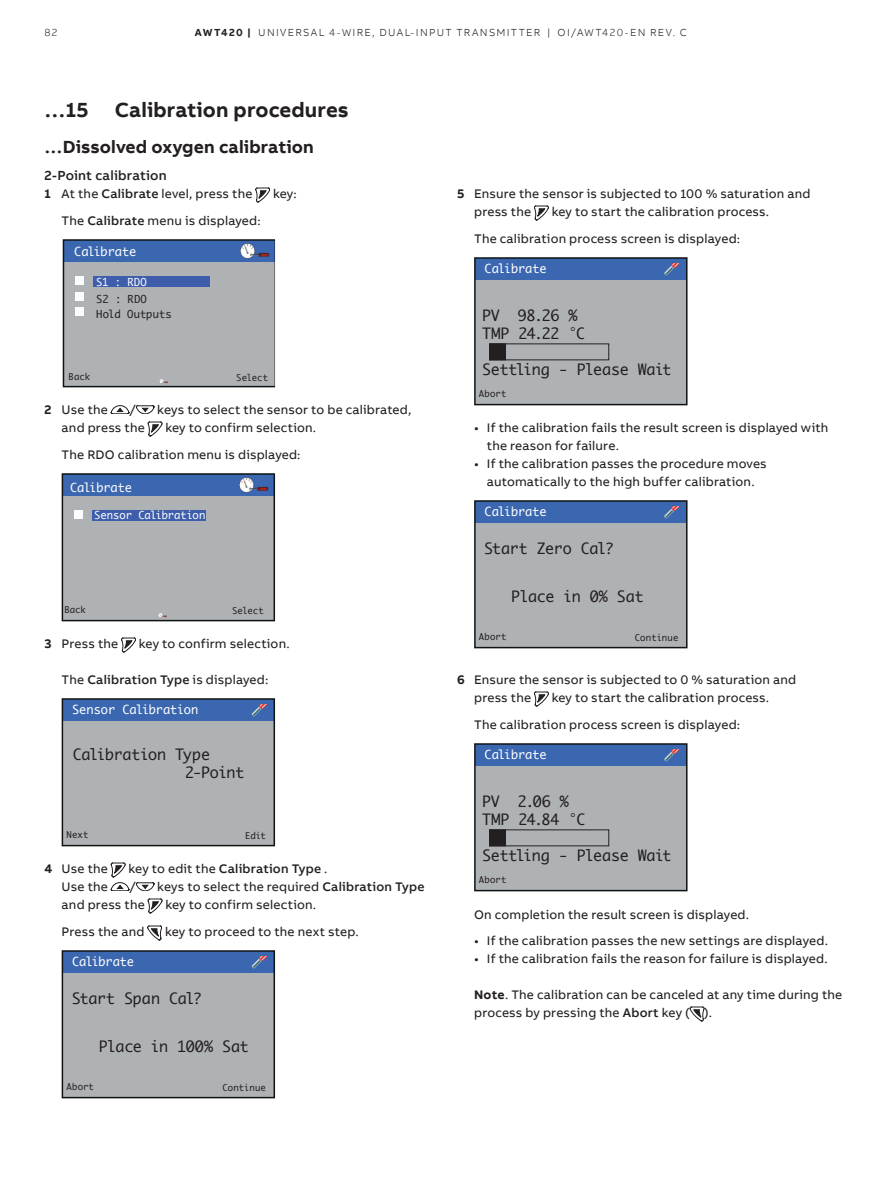
<style>
.page{position:relative;width:893px;height:1188px;background:#fff}
.page>*{position:absolute;margin:0;border:0;box-sizing:border-box;transform-origin:0 0}
.Sect_Level_1_Contin{font:700 21px "AB Bvoice";letter-spacing:.005em;color:#231f20}
.Sect_Level_2_12p{font:700 18px "AB Bvoice";letter-spacing:.005em;color:#231f20}
.Monaco_Text_10pt_Bla{font:15px/18px "Monaco";letter-spacing:-.02em;color:#231f20}
.Monaco_Text_10pt_Bla-2{font:15px/18px "Monaco";color:#231f20}
.Sect_Level_3_9pt{font:500 13.5px "AB Bvoice";letter-spacing:.015em;color:#231f20}
.Numbered_Listing_no{font:12.75px/18px "AB Bvoice";letter-spacing:.015em;color:#231f20}
.t1{font:500 12.75px "AB Bvoice";letter-spacing:.02em;color:#231f20}
.Monaco_Text_White_8p{font:12px "Monaco";letter-spacing:-.015em;color:#fff}
.t2{font:300 10.5px "AB Bvoice";letter-spacing:.12em;color:#231f20}
.Monaco_Text_White_Ce{font:10.5px "Monaco";color:#fff}
.Monaco_Text_Black_Ce{font:10.5px "Monaco";letter-spacing:.005em;color:#231f20}
.Monaco_Text_Black_Le{font:9px "Monaco";letter-spacing:.005em;color:#231f20}
.s1{font-weight:700}
.s2{font-weight:500}
.s3{font-weight:400}
</style>
<div class="page">
<svg style="left:256px;top:188px;width:14px;height:14px"></svg>
<svg style="left:111px;top:405px;width:18px;height:9px"></svg>
<svg style="left:136px;top:406px;width:18px;height:8px"></svg>
<svg style="left:148px;top:422px;width:14px;height:14px"></svg>
<svg style="left:121px;top:638px;width:15px;height:14px"></svg>
<svg style="left:111px;top:863px;width:18px;height:28px"></svg>
<svg style="left:136px;top:883px;width:18px;height:8px"></svg>
<svg style="left:148px;top:899px;width:14px;height:14px"></svg>
<svg style="left:147px;top:926px;width:15px;height:14px"></svg>
<svg style="left:534px;top:206px;width:15px;height:14px"></svg>
<svg style="left:534px;top:692px;width:15px;height:14px"></svg>
<svg style="left:690px;top:1007px;width:14px;height:14px"></svg>
<svg style="left:63px;top:239px;width:212px;height:148px;background:#96a0b0"></svg>
<div style="left:76px;top:277px;width:8px;height:8px;background:#fbfcfd"></div>
<div style="left:76px;top:292px;width:8px;height:8px;background:#fbfcfd"></div>
<div style="left:76px;top:307px;width:8px;height:9px;background:#fbfcfd"></div>
<svg style="left:62px;top:473px;width:213px;height:148px;background:#969faf"></svg>
<div style="left:75px;top:511px;width:8px;height:8px;background:#fbfcfd"></div>
<div style="left:63px;top:699px;width:211px;height:22px;background:#3b67b1"></div>
<div style="left:63px;top:721px;width:211px;height:125px;background:#afb2b5"></div>
<div style="left:62px;top:698px;width:213px;height:148px;border:2px solid #0f1313"></div>
<svg style="left:251px;top:704px;width:17px;height:13px"></svg>
<div style="left:63px;top:951px;width:211px;height:22px;background:#3b67b1"></div>
<div style="left:63px;top:973px;width:211px;height:125px;background:#afb2b5"></div>
<div style="left:62px;top:950px;width:213px;height:148px;border:2px solid #0f1313"></div>
<svg style="left:251px;top:956px;width:17px;height:13px"></svg>
<div style="left:475px;top:258px;width:212px;height:22px;background:#3b67b1"></div>
<div style="left:475px;top:280px;width:212px;height:125px;background:#afb2b5"></div>
<div style="left:474px;top:257px;width:213px;height:148px;border:2px solid #0f1313"></div>
<svg style="left:664px;top:263px;width:16px;height:13px"></svg>
<div style="left:489px;top:343px;width:120px;height:17px;border:1px solid #231f20"></div>
<div style="left:489px;top:344px;width:17px;height:16px;background:#231f20"></div>
<div style="left:475px;top:501px;width:212px;height:22px;background:#3b67b1"></div>
<div style="left:475px;top:523px;width:212px;height:125px;background:#afb2b5"></div>
<div style="left:474px;top:500px;width:213px;height:148px;border:2px solid #0f1313"></div>
<svg style="left:664px;top:506px;width:16px;height:13px"></svg>
<div style="left:475px;top:744px;width:212px;height:22px;background:#3b67b1"></div>
<div style="left:475px;top:766px;width:212px;height:125px;background:#afb2b5"></div>
<div style="left:474px;top:743px;width:213px;height:148px;border:2px solid #0f1313"></div>
<svg style="left:664px;top:749px;width:16px;height:13px"></svg>
<div style="left:489px;top:829px;width:120px;height:17px;border:1px solid #231f20"></div>
<div style="left:489px;top:830px;width:17px;height:16px;background:#231f20"></div>
<p class="t2" style="left:45px;top:26px;width:14px">82</p>
<p class="t2" style="left:195px;top:26px;width:494px"><span class="s1">AWT420 |</span> UNIVERSAL 4-WIRE, DUAL-INPUT TRANSMITTER | OI/AWT420-EN REV. C</p>
<p class="Sect_Level_1_Contin" style="left:45px;top:97px;width:306px">…15 Calibration procedures</p>
<p class="Sect_Level_2_12p" style="left:45px;top:135px;width:271px">…Dissolved oxygen calibration</p>
<p class="Sect_Level_3_9pt" style="left:45px;top:167px;width:124px">2-Point calibration</p>
<p class="Numbered_Listing_no" style="left:45px;top:185px;width:209px"><span class="s1">1</span> At the <span class="s2">Calibrate</span> level, press the</p>
<p class="Numbered_Listing_no" style="left:273px;top:185px;width:25px">key:</p>
<p class="Numbered_Listing_no" style="left:62px;top:211px;width:201px">The <span class="s2">Calibrate</span> menu is displayed:</p>
<p class="Monaco_Text_White_8p" style="left:74px;top:244px;width:63px">Calibrate</p>
<p class="Monaco_Text_White_Ce" style="left:96px;top:275px;width:52px">S1 : RDO</p>
<p class="Monaco_Text_Black_Ce" style="left:96px;top:293px;width:52px">S2 : RDO</p>
<p class="Monaco_Text_Black_Ce" style="left:96px;top:308px;width:77px">Hold Outputs</p>
<p class="Monaco_Text_Black_Le" style="left:69px;top:371px;width:23px">Back</p>
<p class="Monaco_Text_Black_Le" style="left:236px;top:372px;width:33px">Select</p>
<p class="Numbered_Listing_no" style="left:45px;top:401px;width:65px"><span class="s1">2</span> Use the</p>
<p class="Numbered_Listing_no" style="left:129px;top:401px;width:8px">/</p>
<p class="Numbered_Listing_no" style="left:157px;top:401px;width:256px">keys to select the sensor to be calibrated,</p>
<p class="Numbered_Listing_no" style="left:62px;top:419px;width:85px">and press the</p>
<p class="Numbered_Listing_no" style="left:165px;top:419px;width:152px">key to confirm selection.</p>
<p class="Numbered_Listing_no" style="left:62px;top:446px;width:240px">The RDO calibration menu is displayed:</p>
<p class="Monaco_Text_White_8p" style="left:70px;top:480px;width:63px">Calibrate</p>
<p class="Monaco_Text_White_Ce" style="left:94px;top:509px;width:113px">Sensor Calibration</p>
<p class="Monaco_Text_Black_Le" style="left:64px;top:604px;width:23px">Back</p>
<p class="Monaco_Text_Black_Le" style="left:232px;top:605px;width:33px">Select</p>
<p class="Numbered_Listing_no" style="left:45px;top:635px;width:75px"><span class="s1">3</span> Press the</p>
<p class="Numbered_Listing_no" style="left:139px;top:635px;width:152px">key to confirm selection.</p>
<p class="Numbered_Listing_no" style="left:62px;top:671px;width:208px">The <span class="s2">Calibration Type</span> is displayed:</p>
<p class="Monaco_Text_White_8p" style="left:72px;top:702px;width:128px">Sensor Calibration</p>
<p class="Monaco_Text_10pt_Bla" style="left:73px;top:747px;width:139px">Calibration Type</p>
<p class="Monaco_Text_10pt_Bla" style="left:185px;top:765px;width:61px">2-Point</p>
<p class="Monaco_Text_Black_Le" style="left:66px;top:829px;width:23px">Next</p>
<p class="Monaco_Text_Black_Le" style="left:245px;top:830px;width:22px">Edit</p>
<p class="Numbered_Listing_no" style="left:45px;top:860px;width:65px"><span class="s1">4</span> Use the</p>
<p class="t1" style="left:128px;top:861px;width:200px"><span class="s3">key to edit the</span> Calibration Type <span class="s3">.</span></p>
<p class="Numbered_Listing_no" style="left:62px;top:878px;width:48px">Use the</p>
<p class="Numbered_Listing_no" style="left:129px;top:878px;width:8px">/</p>
<p class="Numbered_Listing_no" style="left:157px;top:878px;width:269px">keys to select the required <span class="s2">Calibration Type</span></p>
<p class="Numbered_Listing_no" style="left:62px;top:896px;width:85px">and press the</p>
<p class="Numbered_Listing_no" style="left:165px;top:896px;width:152px">key to confirm selection.</p>
<p class="Numbered_Listing_no" style="left:62px;top:923px;width:84px">Press the and</p>
<p class="Numbered_Listing_no" style="left:165px;top:923px;width:195px">key to proceed to the next step.</p>
<p class="Monaco_Text_White_8p" style="left:72px;top:954px;width:63px">Calibrate</p>
<p class="Monaco_Text_10pt_Bla" style="left:72px;top:990px;width:132px">Start Span Cal?</p>
<p class="Monaco_Text_10pt_Bla" style="left:99px;top:1038px;width:152px">Place in 100% Sat</p>
<p class="Monaco_Text_Black_Le" style="left:66px;top:1081px;width:29px">Abort</p>
<p class="Monaco_Text_Black_Le" style="left:222px;top:1082px;width:45px">Continue</p>
<p class="Numbered_Listing_no" style="left:474px;top:185px;width:338px;text-indent:-17px"><span class="s1">5</span> Ensure the sensor is subjected to 100 % saturation and press the</p>
<p class="Numbered_Listing_no" style="left:552px;top:203px;width:219px">key to start the calibration process.</p>
<p class="Numbered_Listing_no" style="left:474px;top:230px;width:267px">The calibration process screen is displayed:</p>
<p class="Monaco_Text_White_8p" style="left:485px;top:261px;width:63px">Calibrate</p>
<p class="Monaco_Text_10pt_Bla" style="left:482px;top:308px;width:104px">PV 98.26 %<br>TMP 24.22 °C</p>
<p class="Monaco_Text_10pt_Bla" style="left:482px;top:362px;width:191px">Settling - Please Wait</p>
<p class="Monaco_Text_Black_Le" style="left:479px;top:388px;width:29px">Abort</p>
<p class="Numbered_Listing_no" style="left:487px;top:419px;width:343px;text-indent:-13px">• If the calibration fails the result screen is displayed with the reason for failure.</p>
<p class="Numbered_Listing_no" style="left:474px;top:455px;width:294px;text-align:center">• If the calibration passes the procedure moves automatically to the high buffer calibration.</p>
<p class="Monaco_Text_White_8p" style="left:485px;top:504px;width:63px">Calibrate</p>
<p class="Monaco_Text_10pt_Bla" style="left:484px;top:540px;width:131px">Start Zero Cal?</p>
<p class="Monaco_Text_10pt_Bla" style="left:511px;top:588px;width:134px">Place in 0% Sat</p>
<p class="Monaco_Text_Black_Le" style="left:479px;top:631px;width:29px">Abort</p>
<p class="Monaco_Text_Black_Le" style="left:635px;top:632px;width:45px">Continue</p>
<p class="Numbered_Listing_no" style="left:474px;top:671px;width:324px;text-indent:-17px"><span class="s1">6</span> Ensure the sensor is subjected to 0 % saturation and press the</p>
<p class="Numbered_Listing_no" style="left:552px;top:689px;width:219px">key to start the calibration process.</p>
<p class="Numbered_Listing_no" style="left:474px;top:716px;width:267px">The calibration process screen is displayed:</p>
<p class="Monaco_Text_White_8p" style="left:485px;top:747px;width:63px">Calibrate</p>
<p class="Monaco_Text_10pt_Bla-2" style="left:482px;top:794px;width:105px">PV 2.06 %<br>TMP 24.84 °C</p>
<p class="Monaco_Text_10pt_Bla" style="left:482px;top:848px;width:191px">Settling - Please Wait</p>
<p class="Monaco_Text_Black_Le" style="left:479px;top:874px;width:29px">Abort</p>
<p class="Numbered_Listing_no" style="left:474px;top:906px;width:277px">On completion the result screen is displayed.</p>
<p class="Numbered_Listing_no" style="left:474px;top:932px;width:355px">• If the calibration passes the new settings are displayed.</p>
<p class="Numbered_Listing_no" style="left:474px;top:950px;width:355px">• If the calibration fails the reason for failure is displayed.</p>
<p class="Numbered_Listing_no" style="left:474px;top:986px;width:370px"><span class="s1">Note</span>. The calibration can be canceled at any time during the process by pressing the <span class="s2">Abort</span> key ( ).</p>
</div>
